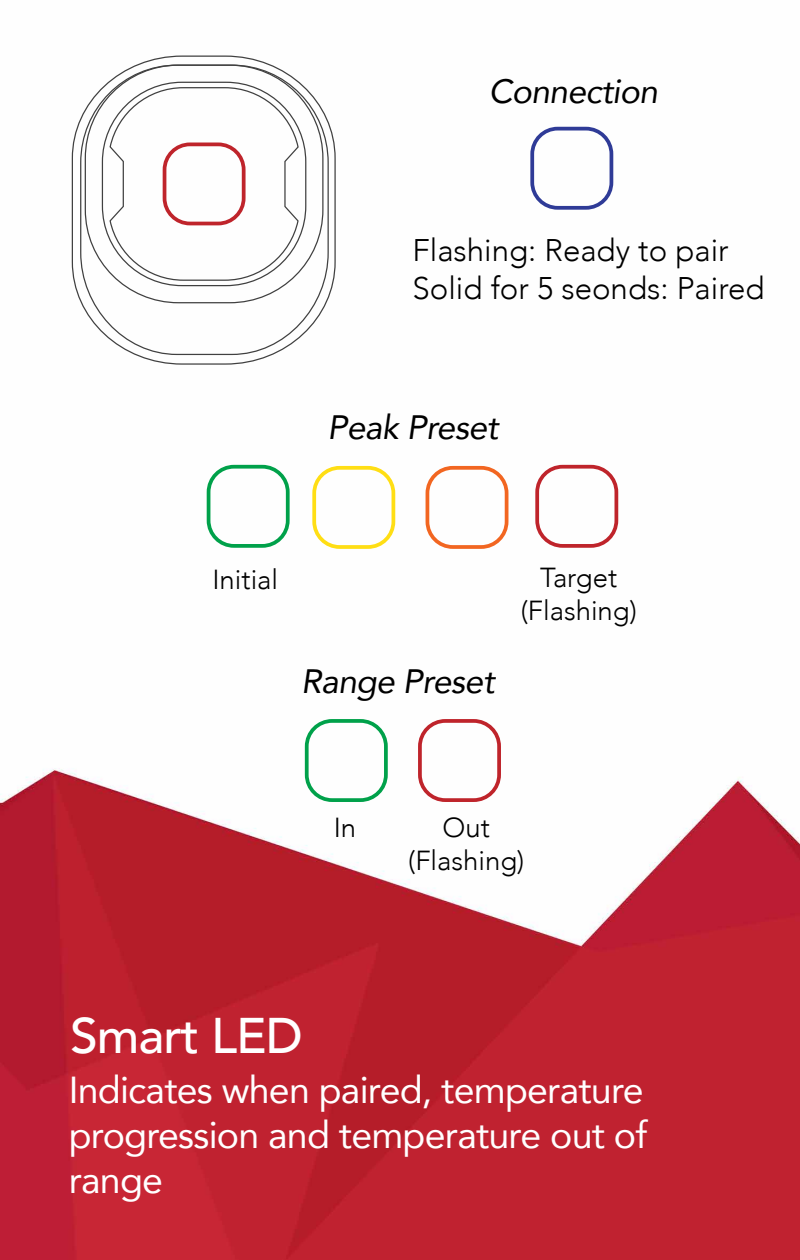
<style>
.page{position:relative;width:800px;height:1260px;background:#fff}
.page>*{position:absolute;margin:0;border:0;box-sizing:border-box;transform-origin:0 0}
.t1{font:500 50px "Avenir";letter-spacing:-.02em;color:#fff}
.t2{font:37.5px/45px "Avenir";letter-spacing:-.02em;color:#fff;text-align:justify}
.t3{font:italic 33.75px "Avenir";letter-spacing:-.02em;color:#000}
.t4{font:300 31.25px/37.5px "Avenir";color:#000}
.t5{font:300 27.5px/33px "Avenir";color:#000;text-align:center}
</style>
<div class="page">
<img style="left:0;top:126px;width:800px;height:1134px">
<svg style="left:71px;top:55px;width:265px;height:310px"></svg>
<div style="left:163px;top:143px;width:83px;height:82px;border:4px solid #bf242b;border-radius:25px"></div>
<div style="left:530px;top:127px;width:83px;height:83px;border:4px solid #2f3b97;border-radius:25px"></div>
<div style="left:207px;top:465px;width:83px;height:83px;border:4px solid #00a14a;border-radius:25px"></div>
<div style="left:426px;top:466px;width:82px;height:83px;border:4px solid #f26621;border-radius:25px"></div>
<div style="left:312px;top:466px;width:83px;height:83px;border:4px solid #ffde14;border-radius:25px"></div>
<div style="left:535px;top:465px;width:83px;height:83px;border:4px solid #bf242b;border-radius:25px"></div>
<div style="left:305px;top:719px;width:83px;height:83px;border:4px solid #00a14a;border-radius:25px"></div>
<div style="left:418px;top:719px;width:83px;height:83px;border:4px solid #bf242b;border-radius:25px"></div>
<p class="t3" style="left:489px;top:70px;width:171px">Connection</p>
<p class="t4" style="left:412px;top:232px;width:354px">Flashing: Ready to pair<br>Solid for 5 seonds: Paired</p>
<p class="t3" style="left:327px;top:406px;width:172px">Peak Preset</p>
<p class="t5" style="left:212px;top:563px;width:67px">Initial</p>
<p class="t3" style="left:301px;top:660px;width:195px">Range Preset</p>
<p class="t5" style="left:521px;top:562px;width:118px">Target (Flashing)</p>
<p class="t5" style="left:334px;top:812px;width:24px">In</p>
<p class="t5" style="left:408px;top:812px;width:118px">Out (Flashing)</p>
<h1 class="t1" style="left:70px;top:992px;width:234px">Smart LED</h1>
<p class="t2" style="left:69px;top:1066px;width:580px">Indicates when paired, temperature progression and temperature out of range</p>
</div>
